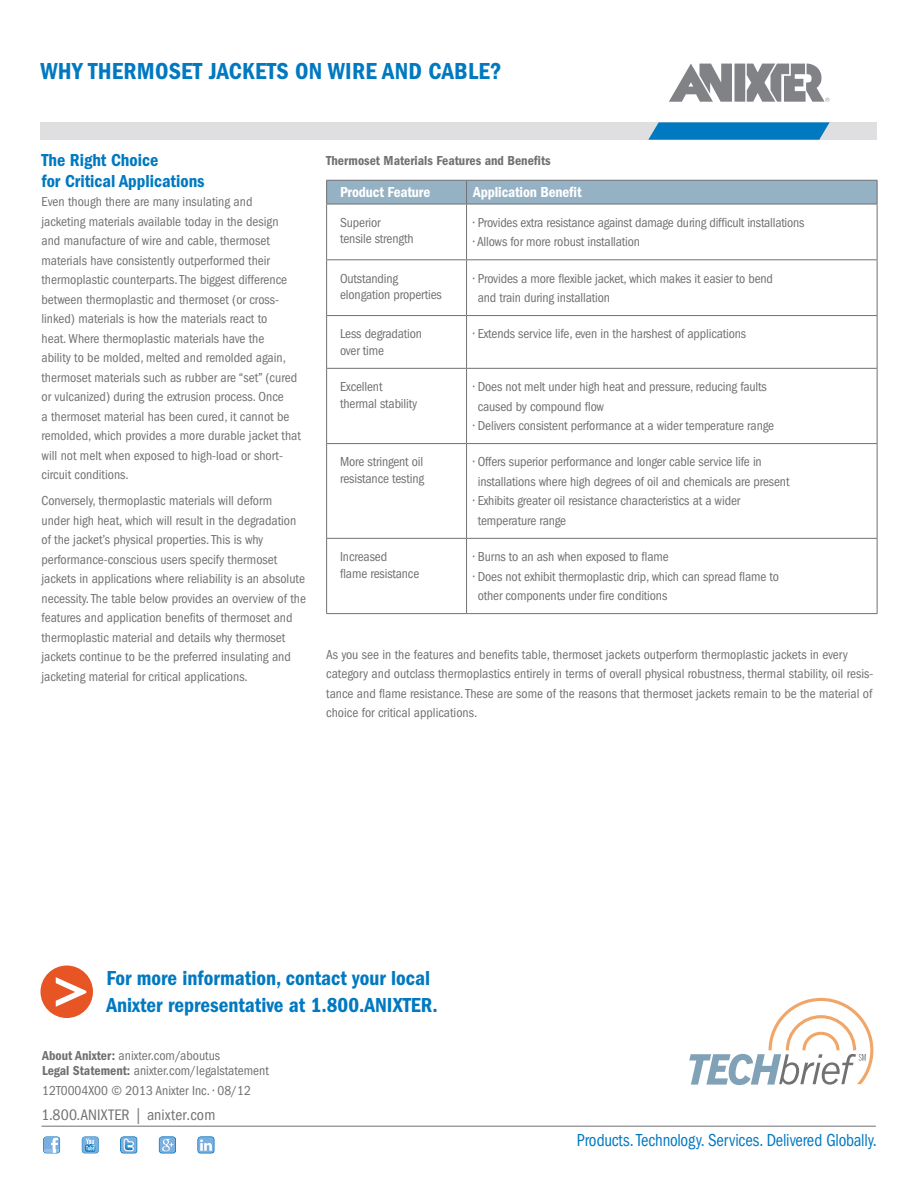
<style>
.page{position:relative;width:918px;height:1188px;background:#fff}
.page>*{position:absolute;margin:0;border:0;box-sizing:border-box;transform-origin:0 0}
.t1{font:24px "ITC Franklin Gothic Std Dm Cd";letter-spacing:.01em;color:#0079c1}
.t2{font:21px/27px "ITC Franklin Gothic Std Dm Cd";color:#0079c1}
.t3{font:condensed 18px "ITC Franklin Gothic Std";color:#0079c1;scale:.93 1}
.t4{font:18px/21px "ITC Franklin Gothic Std Dm Cd";color:#0079c1}
.t5{font:condensed 15.75px "ITC Franklin Gothic Std";letter-spacing:.01em;color:#717073}
.t6{font:15px "ITC Franklin Gothic Std Dm Cd";letter-spacing:-.01em;color:#fff}
.t7{font:condensed 13.5px/19.5px "ITC Franklin Gothic Std";color:#717073}
.t8{font:13.5px "ITC Franklin Gothic Std Dm Cd";color:#717073}
.s1{font-family:"ITC Franklin Gothic Std Dm Cd";font-stretch:normal}
</style>
<div class="page">
<svg style="left:689px;top:998px;width:184px;height:87px"></svg>
<div style="left:40px;top:122px;width:838px;height:18px;background:#dfdee0"></div>
<svg style="left:648px;top:122px;width:182px;height:18px;background:#1582c3"></svg>
<div style="left:735px;top:64px;width:10px;height:38px;background:#808285"></div>
<svg style="left:669px;top:64px;width:63px;height:38px"></svg>
<svg style="left:747px;top:64px;width:82px;height:38px"></svg>
<svg style="left:326px;top:180px;width:552px;height:24px;background:#93adbf"></svg>
<hr style="left:326px;top:204px;width:141px;height:1px;background:#717073">
<hr style="left:326px;top:204px;width:1px;height:55px;background:#717073">
<hr style="left:467px;top:204px;width:411px;height:1px;background:#717073">
<hr style="left:466px;top:204px;width:1px;height:55px;background:#717073">
<hr style="left:877px;top:204px;width:1px;height:55px;background:#717073">
<hr style="left:326px;top:259px;width:141px;height:1px;background:#717073">
<hr style="left:326px;top:260px;width:1px;height:55px;background:#717073">
<hr style="left:467px;top:259px;width:411px;height:1px;background:#717073">
<hr style="left:466px;top:260px;width:1px;height:55px;background:#717073">
<hr style="left:877px;top:260px;width:1px;height:55px;background:#717073">
<hr style="left:326px;top:315px;width:141px;height:1px;background:#717073">
<hr style="left:326px;top:316px;width:1px;height:52px;background:#717073">
<hr style="left:467px;top:315px;width:411px;height:1px;background:#717073">
<hr style="left:466px;top:316px;width:1px;height:52px;background:#717073">
<hr style="left:877px;top:316px;width:1px;height:52px;background:#717073">
<hr style="left:326px;top:368px;width:141px;height:1px;background:#717073">
<hr style="left:326px;top:369px;width:1px;height:74px;background:#717073">
<hr style="left:467px;top:368px;width:411px;height:1px;background:#717073">
<hr style="left:466px;top:369px;width:1px;height:74px;background:#717073">
<hr style="left:877px;top:369px;width:1px;height:74px;background:#717073">
<hr style="left:326px;top:443px;width:141px;height:1px;background:#717073">
<hr style="left:326px;top:444px;width:1px;height:94px;background:#717073">
<hr style="left:467px;top:443px;width:411px;height:1px;background:#717073">
<hr style="left:466px;top:444px;width:1px;height:94px;background:#717073">
<hr style="left:877px;top:444px;width:1px;height:94px;background:#717073">
<hr style="left:326px;top:538px;width:141px;height:1px;background:#717073">
<hr style="left:326px;top:539px;width:1px;height:74px;background:#717073">
<hr style="left:467px;top:538px;width:411px;height:1px;background:#717073">
<hr style="left:466px;top:539px;width:1px;height:74px;background:#717073">
<hr style="left:877px;top:539px;width:1px;height:74px;background:#717073">
<hr style="left:326px;top:613px;width:141px;height:1px;background:#717073">
<hr style="left:467px;top:613px;width:411px;height:1px;background:#717073">
<div style="left:40px;top:966px;width:53px;height:52px;background:#e75525;border-radius:50%"></div>
<svg style="left:56px;top:977px;width:30px;height:30px"></svg>
<hr style="left:41px;top:1126px;width:835px;height:1px;background:#717073">
<svg style="left:43px;top:1136px;width:17px;height:18px"></svg>
<svg style="left:120px;top:1136px;width:17px;height:18px"></svg>
<svg style="left:82px;top:1136px;width:17px;height:18px"></svg>
<svg style="left:159px;top:1136px;width:17px;height:18px"></svg>
<svg style="left:197px;top:1136px;width:18px;height:18px"></svg>
<h1 class="t1" style="left:40px;top:58px;width:463px">WHY THERMOSET JACKETS ON WIRE AND CABLE?</h1>
<h3 class="t4" style="left:41px;top:149px;width:165px">The Right Choice<br>for Critical Applications</h3>
<p class="t7" style="left:41px;top:192px;width:261px">Even though there are many insulating and<br>jacketing materials available today in the design<br>and manufacture of wire and cable, thermoset materials have consistently outperformed their thermoplastic counterparts. The biggest difference between thermoplastic and thermoset (or cross&shy;linked) materials is how the materials react to<br>heat. Where thermoplastic materials have the<br>ability to be molded, melted and remolded again, thermoset materials such as rubber are “set” (cured or vulcanized) during the extrusion process. Once<br>a thermoset material has been cured, it cannot be remolded, which provides a more durable jacket that will not melt when exposed to high-load or short&shy;circuit conditions.</p>
<p class="t7" style="left:41px;top:491px;width:266px">Conversely, thermoplastic materials will deform<br>under high heat, which will result in the degradation of the jacket’s physical properties. This is why performance-conscious users specify thermoset jackets in applications where reliability is an absolute necessity. The table below provides an overview of the features and application benefits of thermoset and thermoplastic material and details why thermoset jackets continue to be the preferred insulating and jacketing material for critical applications.</p>
<p class="t8" style="left:326px;top:152px;width:226px">Thermoset Materials Features and Benefits</p>
<p class="t6" style="left:340px;top:184px;width:92px">Product Feature</p>
<p class="t6" style="left:473px;top:184px;width:110px">Application Benefit</p>
<p class="t7" style="left:340px;top:214px;width:75px;line-height:16.5px">Superior tensile strength</p>
<p class="t7" style="left:473px;top:213px;width:333px">• Provides extra resistance against damage during difficult installations</p>
<p class="t7" style="left:473px;top:232px;width:168px">• Allows for more robust installation</p>
<p class="t7" style="left:340px;top:270px;width:103px;line-height:16.5px">Outstanding elongation properties</p>
<p class="t7" style="left:478px;top:268px;width:297px;text-indent:-4px">• Provides a more flexible jacket, which makes it easier to bend and train during installation</p>
<p class="t7" style="left:340px;top:326px;width:84px;line-height:16.5px">Less degradation over time</p>
<p class="t7" style="left:473px;top:324px;width:274px">• Extends service life, even in the harshest of applications</p>
<p class="t7" style="left:340px;top:378px;width:79px;line-height:16.5px">Excellent thermal stability</p>
<p class="t7" style="left:478px;top:377px;width:291px;text-indent:-4px">• Does not melt under high heat and pressure, reducing faults caused by compound flow</p>
<p class="t7" style="left:473px;top:416px;width:302px">• Delivers consistent performance at a wider temperature range</p>
<p class="t7" style="left:340px;top:454px;width:86px;line-height:16.5px">More stringent oil resistance testing</p>
<p class="t7" style="left:478px;top:452px;width:313px;text-indent:-4px">• Offers superior performance and longer cable service life in installations where high degrees of oil and chemicals are present</p>
<p class="t7" style="left:478px;top:491px;width:264px;text-indent:-4px">• Exhibits greater oil resistance characteristics at a wider temperature range</p>
<p class="t7" style="left:340px;top:548px;width:81px;line-height:16.5px">Increased<br>flame resistance</p>
<p class="t7" style="left:473px;top:547px;width:197px">• Burns to an ash when exposed to flame</p>
<p class="t7" style="left:478px;top:566px;width:303px;text-indent:-4px">• Does not exhibit thermoplastic drip, which can spread flame to other components under fire conditions</p>
<p class="t7" style="left:326px;top:645px;width:549px">As you see in the features and benefits table, thermoset jackets outperform thermoplastic jackets in every category and outclass thermoplastics entirely in terms of overall physical robustness, thermal stability, oil resis&shy;tance and flame resistance. These are some of the reasons that thermoset jackets remain to be the material of choice for critical applications.</p>
<h2 class="t2" style="left:106px;top:965px;width:333px">For more information, contact your local<br>Anixter representative at 1.800.ANIXTER.</h2>
<p class="t7" style="left:42px;top:1048px;width:228px;line-height:15px"><span class="s1">About Anixter:</span> anixter.com/aboutus<br><span class="s1">Legal Statement:</span> anixter.com/legalstatement</p>
<p class="t7" style="left:42px;top:1081px;width:210px">12T0004X00 © 2013 Anixter Inc. • 08/12</p>
<p class="t5" style="left:41px;top:1106px;width:175px">1.800.ANIXTER | anixter.com</p>
<h3 class="t3" style="left:577px;top:1130px;width:324px">Products. Technology. Services. Delivered Globally.</h3>
</div>
